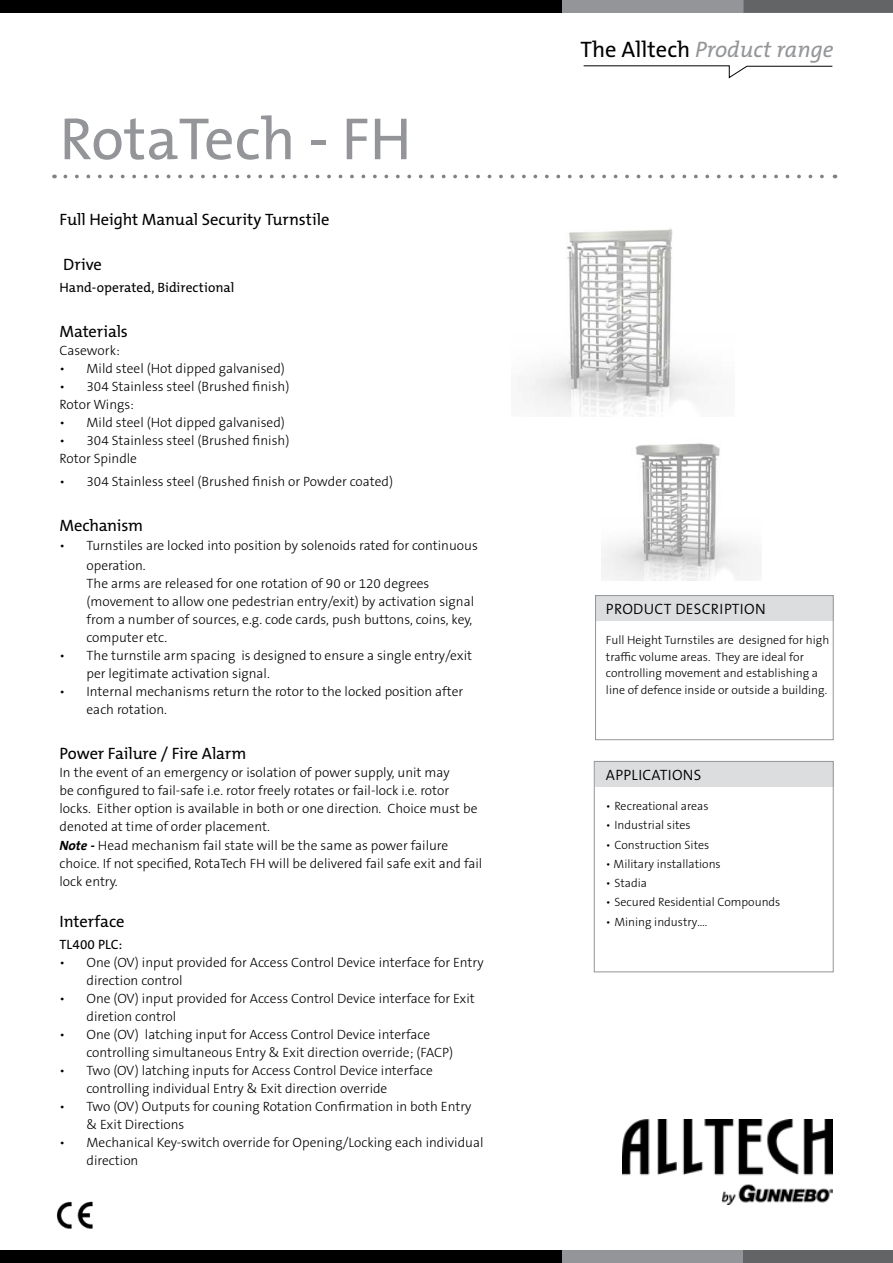
<style>
.page{position:relative;width:893px;height:1263px;background:#fff}
.page>*{position:absolute;margin:0;border:0;box-sizing:border-box;transform-origin:0 0}
.t1{font:60px "The Mix BCE W5 Pla";color:#939598}
.t2{font:22.5px "The Mix BCE W5 Pla IT";color:#939598}
.t3{font:16.5px "The Mix BCE W5 Pla";letter-spacing:-.01em;color:#000}
.t4{font:15px "The Mix BCE W4 Se Lig";letter-spacing:.02em;color:#000}
.t5{font:13.5px/18px "The Sans BCE W3 Lig";color:#000}
.t6{font:13.5px "The Mix BCE W5 Pla";color:#000}
.t7{font:12px/16.5px "The Sans BCE W3 Lig";color:#000}
.s1{font-family:"The Sans BCE W7 Bld IT"}
.s2{font-family:"The Mix BCE W5 Pla";color:#000}
</style>
<div class="page">
<div style="left:0;top:1250px;width:893px;height:13px;background:#000"></div>
<div style="left:563px;top:1250px;width:330px;height:13px;background:#939598"></div>
<div style="left:744px;top:1250px;width:149px;height:13px;background:#636466"></div>
<img style="left:622px;top:1119px;width:210px;height:85px">
<svg style="left:65px;top:175px;width:770px;height:3px"></svg>
<div style="left:0;top:0;width:893px;height:13px;background:#000"></div>
<div style="left:563px;top:0;width:330px;height:13px;background:#939598"></div>
<div style="left:743px;top:0;width:150px;height:13px;background:#636466"></div>
<img style="left:56px;top:1201px;width:37px;height:28px">
<div style="left:595px;top:595px;width:238px;height:26px;background:#dcddde"></div>
<div style="left:595px;top:761px;width:238px;height:26px;background:#dcddde"></div>
<div style="left:595px;top:595px;width:238px;height:145px;border:1px solid #939598"></div>
<div style="left:594px;top:761px;width:239px;height:211px;border:1px solid #939598"></div>
<svg style="left:583px;top:65px;width:250px;height:14px"></svg>
<img style="left:523px;top:229px;width:181px;height:187px">
<img style="left:602px;top:443px;width:155px;height:138px">
<h1 class="t1" style="left:60px;top:100px;width:354px">RotaTech - FH</h1>
<p class="t3" style="left:60px;top:209px;width:271px">Full Height Manual Security Turnstile</p>
<p class="t3" style="left:63px;top:254px;width:40px">Drive</p>
<p class="t6" style="left:60px;top:279px;width:176px">Hand-operated, Bidirectional</p>
<p class="t3" style="left:60px;top:321px;width:70px">Materials</p>
<p class="t5" style="left:60px;top:342px;width:62px">Casework:</p>
<p class="t5" style="left:60px;top:360px;width:227px">• Mild steel (Hot dipped galvanised)</p>
<p class="t5" style="left:60px;top:378px;width:231px">• 304 Stainless steel (Brushed finish)<br>Rotor Wings:</p>
<p class="t5" style="left:60px;top:414px;width:227px">• Mild steel (Hot dipped galvanised)</p>
<p class="t5" style="left:60px;top:432px;width:231px">• 304 Stainless steel (Brushed finish)<br>Rotor Spindle</p>
<p class="t5" style="left:60px;top:472px;width:335px">• 304 Stainless steel (Brushed finish or Powder coated)</p>
<p class="t3" style="left:60px;top:515px;width:85px">Mechanism</p>
<p class="t5" style="left:87px;top:536px;width:393px;line-height:19.5px;text-indent:-27px">• Turnstiles are locked into position by solenoids rated for continuous operation.</p>
<p class="t5" style="left:87px;top:574px;width:389px">The arms are released for one rotation of 90 or 120 degrees (movement to allow one pedestrian entry/exit) by activation signal from a number of sources, e.g. code cards, push buttons, coins, key, computer etc.</p>
<p class="t5" style="left:87px;top:646px;width:387px;text-indent:-27px">• The turnstile arm spacing is designed to ensure a single entry/exit per legitimate activation signal.</p>
<p class="t5" style="left:87px;top:682px;width:378px;text-indent:-27px">• Internal mechanisms return the rotor to the locked position after each rotation.</p>
<p class="t3" style="left:60px;top:743px;width:188px">Power Failure / Fire Alarm</p>
<p class="t5" style="left:60px;top:763px;width:419px">In the event of an emergency or isolation of power supply, unit may<br>be configured to fail-safe i.e. rotor freely rotates or fail-lock i.e. rotor locks. Either option is available in both or one direction. Choice must be denoted at time of order placement.</p>
<p class="t5" style="left:60px;top:837px;width:424px"><span class="s1">Note -</span> Head mechanism fail state will be the same as power failure choice. If not specified, RotaTech FH will be delivered fail safe exit and fail lock entry.</p>
<p class="t3" style="left:60px;top:911px;width:67px">Interface</p>
<p class="t6" style="left:60px;top:936px;width:64px">TL400 PLC:</p>
<p class="t5" style="left:87px;top:954px;width:399px;text-indent:-27px">• One (OV) input provided for Access Control Device interface for Entry direction control</p>
<p class="t5" style="left:87px;top:990px;width:390px;text-indent:-27px">• One (OV) input provided for Access Control Device interface for Exit diretion control</p>
<p class="t5" style="left:87px;top:1026px;width:368px;text-indent:-27px">• One (OV) latching input for Access Control Device interface controlling simultaneous Entry &amp; Exit direction override; (FACP)</p>
<p class="t5" style="left:87px;top:1062px;width:348px;text-indent:-27px">• Two (OV) latching inputs for Access Control Device interface controlling individual Entry &amp; Exit direction override</p>
<p class="t5" style="left:87px;top:1098px;width:386px;text-indent:-27px">• Two (OV) Outputs for couning Rotation Confirmation in both Entry &amp; Exit Directions</p>
<p class="t5" style="left:87px;top:1134px;width:398px;text-indent:-27px">• Mechanical Key-switch override for Opening/Locking each individual direction</p>
<h2 class="t2" style="left:580px;top:36px;width:254px"><span class="s2">The Alltech</span> Product range</h2>
<p class="t4" style="left:606px;top:599px;width:161px">PRODUCT DESCRIPTION</p>
<p class="t7" style="left:606px;top:632px;width:225px">Full Height Turnstiles are designed for high traffic volume areas. They are ideal for controlling movement and establishing a line of defence inside or outside a building.</p>
<p class="t4" style="left:606px;top:765px;width:97px">APPLICATIONS</p>
<p class="t7" style="left:606px;top:798px;width:104px">• Recreational areas</p>
<p class="t7" style="left:606px;top:817px;width:86px">• Industrial sites</p>
<p class="t7" style="left:606px;top:836px;width:105px">• Construction Sites</p>
<p class="t7" style="left:606px;top:856px;width:116px">• Military installations</p>
<p class="t7" style="left:606px;top:875px;width:43px">• Stadia</p>
<p class="t7" style="left:606px;top:894px;width:176px">• Secured Residential Compounds</p>
<p class="t7" style="left:606px;top:913px;width:103px">• Mining industry....</p>
</div>
